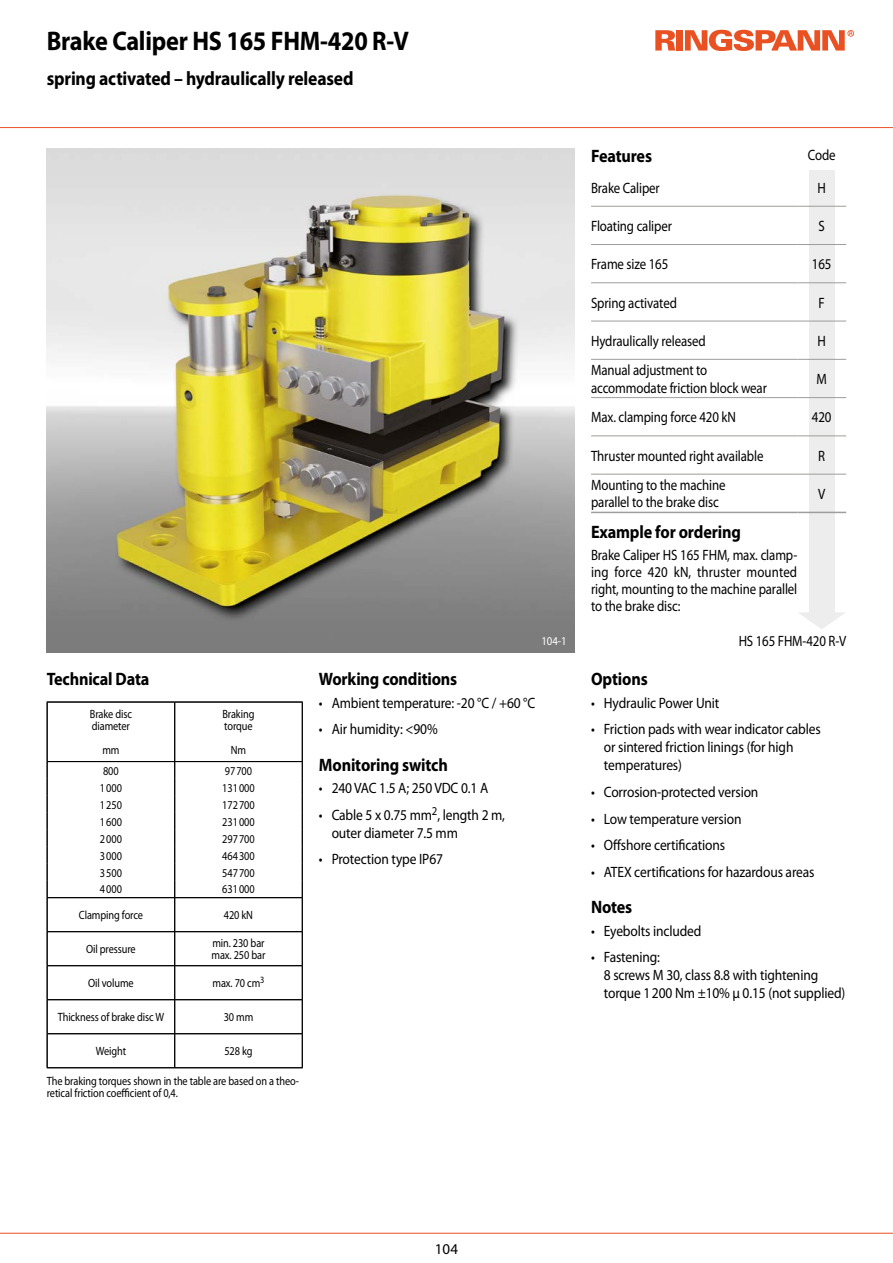
<style>
.page{position:relative;width:893px;height:1263px;background:#fff}
.page>*{position:absolute;margin:0;border:0;box-sizing:border-box;transform-origin:0 0}
.t1{font:700 27px "Myriad Pro";letter-spacing:-.01em;color:#000;scale:.9 1}
.t2{font:700 19.5px "Myriad Pro";letter-spacing:-.01em;color:#000;scale:.9 1}
.t3{font:700 18px "Myriad Pro";letter-spacing:-.01em;color:#000;scale:.9 1}
.t4{font:15px/18px "Myriad Pro";letter-spacing:-.01em;color:#000;scale:.9 1}
.t5{font:15px/17.2px "Myriad Pro";letter-spacing:-.01em;color:#000;scale:.86 1}
.t6{font:15px "Myriad Pro";letter-spacing:-.01em;color:#000}
.t7{font:12px/12px "Myriad Pro";letter-spacing:-.01em;color:#000;scale:.86 1}
.t8{font:12px "Myriad Pro";color:#fff;scale:.9 1}
</style>
<div class="page">
<hr style="left:0;top:127px;width:893px;height:1px;background:#e95123">
<hr style="left:0;top:1233px;width:893px;height:1px;background:#e95123">
<img style="left:47px;top:149px;width:527px;height:504px">
<svg style="left:655px;top:30px;width:20px;height:21px"></svg>
<div style="left:676px;top:30px;width:7px;height:21px;background:#e95123"></div>
<svg style="left:685px;top:30px;width:169px;height:21px"></svg>
<div style="left:809px;top:170px;width:25px;height:447px;background:#ededed"></div>
<svg style="left:798px;top:612px;width:47px;height:17px"></svg>
<hr style="left:591px;top:206px;width:206px;height:1px;background:#9d9d9c">
<hr style="left:797px;top:206px;width:49px;height:1px;background:#9d9d9c">
<hr style="left:591px;top:244px;width:206px;height:1px;background:#9d9d9c">
<hr style="left:797px;top:244px;width:49px;height:1px;background:#9d9d9c">
<hr style="left:591px;top:283px;width:206px;height:1px;background:#9d9d9c">
<hr style="left:797px;top:283px;width:49px;height:1px;background:#9d9d9c">
<hr style="left:591px;top:321px;width:206px;height:1px;background:#9d9d9c">
<hr style="left:797px;top:321px;width:49px;height:1px;background:#9d9d9c">
<hr style="left:591px;top:359px;width:206px;height:1px;background:#9d9d9c">
<hr style="left:797px;top:359px;width:49px;height:1px;background:#9d9d9c">
<hr style="left:591px;top:397px;width:206px;height:1px;background:#9d9d9c">
<hr style="left:797px;top:397px;width:49px;height:1px;background:#9d9d9c">
<hr style="left:591px;top:436px;width:206px;height:1px;background:#9d9d9c">
<hr style="left:797px;top:436px;width:49px;height:1px;background:#9d9d9c">
<hr style="left:591px;top:474px;width:206px;height:1px;background:#9d9d9c">
<hr style="left:797px;top:474px;width:49px;height:1px;background:#9d9d9c">
<hr style="left:591px;top:512px;width:206px;height:1px;background:#9d9d9c">
<hr style="left:797px;top:512px;width:49px;height:1px;background:#9d9d9c">
<hr style="left:47px;top:702px;width:128px;height:1px;background:#000">
<hr style="left:47px;top:702px;width:1px;height:59px;background:#000">
<hr style="left:175px;top:702px;width:128px;height:1px;background:#000">
<hr style="left:174px;top:702px;width:1px;height:59px;background:#000">
<hr style="left:302px;top:702px;width:1px;height:59px;background:#000">
<hr style="left:47px;top:761px;width:128px;height:1px;background:#000">
<hr style="left:175px;top:761px;width:128px;height:1px;background:#000">
<svg style="left:47px;top:762px;width:1px;height:135px"></svg>
<svg style="left:174px;top:762px;width:1px;height:135px"></svg>
<svg style="left:302px;top:762px;width:1px;height:135px"></svg>
<hr style="left:47px;top:897px;width:128px;height:1px;background:#000">
<hr style="left:47px;top:898px;width:1px;height:33px;background:#000">
<hr style="left:175px;top:897px;width:128px;height:1px;background:#000">
<hr style="left:174px;top:898px;width:1px;height:33px;background:#000">
<hr style="left:302px;top:898px;width:1px;height:33px;background:#000">
<hr style="left:47px;top:931px;width:128px;height:1px;background:#000">
<hr style="left:47px;top:932px;width:1px;height:33px;background:#000">
<hr style="left:175px;top:931px;width:128px;height:1px;background:#000">
<hr style="left:174px;top:932px;width:1px;height:33px;background:#000">
<hr style="left:302px;top:932px;width:1px;height:33px;background:#000">
<hr style="left:47px;top:965px;width:128px;height:1px;background:#000">
<hr style="left:47px;top:966px;width:1px;height:33px;background:#000">
<hr style="left:175px;top:965px;width:128px;height:1px;background:#000">
<hr style="left:174px;top:966px;width:1px;height:33px;background:#000">
<hr style="left:302px;top:966px;width:1px;height:33px;background:#000">
<hr style="left:47px;top:999px;width:128px;height:1px;background:#000">
<hr style="left:47px;top:1000px;width:1px;height:33px;background:#000">
<hr style="left:175px;top:999px;width:128px;height:1px;background:#000">
<hr style="left:174px;top:1000px;width:1px;height:33px;background:#000">
<hr style="left:302px;top:1000px;width:1px;height:33px;background:#000">
<hr style="left:47px;top:1033px;width:128px;height:1px;background:#000">
<hr style="left:47px;top:1034px;width:1px;height:33px;background:#000">
<hr style="left:175px;top:1033px;width:128px;height:1px;background:#000">
<hr style="left:174px;top:1034px;width:1px;height:33px;background:#000">
<hr style="left:302px;top:1034px;width:1px;height:33px;background:#000">
<hr style="left:47px;top:1067px;width:128px;height:1px;background:#000">
<hr style="left:175px;top:1067px;width:128px;height:1px;background:#000">
<h1 class="t1" style="left:47px;top:23px;width:404px">Brake Caliper HS 165 FHM-420 R-V</h1>
<h2 class="t2" style="left:47px;top:66px;width:342px">spring activated – hydraulically released</h2>
<p class="t8" style="left:541px;top:634px;width:29px">104-1</p>
<p class="t3" style="left:47px;top:668px;width:115px">Technical Data</p>
<p class="t7" style="left:90px;top:708px;width:50px">Brake disc diameter</p>
<p class="t7" style="left:102px;top:744px;width:21px">mm</p>
<p class="t7" style="left:222px;top:708px;width:39px">Braking torque</p>
<p class="t7" style="left:231px;top:744px;width:19px">Nm</p>
<p class="t7" style="left:103px;top:764px;width:20px">800</p>
<p class="t7" style="left:225px;top:764px;width:33px">97700</p>
<p class="t7" style="left:100px;top:781px;width:27px">1000</p>
<p class="t7" style="left:222px;top:781px;width:39px">131000</p>
<p class="t7" style="left:100px;top:798px;width:27px">1250</p>
<p class="t7" style="left:222px;top:798px;width:39px">172700</p>
<p class="t7" style="left:100px;top:815px;width:27px">1600</p>
<p class="t7" style="left:222px;top:815px;width:39px">231000</p>
<p class="t7" style="left:100px;top:832px;width:27px">2000</p>
<p class="t7" style="left:222px;top:832px;width:39px">297700</p>
<p class="t7" style="left:100px;top:849px;width:27px">3000</p>
<p class="t7" style="left:222px;top:849px;width:39px">464300</p>
<p class="t7" style="left:100px;top:866px;width:27px">3500</p>
<p class="t7" style="left:222px;top:866px;width:39px">547700</p>
<p class="t7" style="left:100px;top:883px;width:27px">4000</p>
<p class="t7" style="left:222px;top:876px;width:39px;line-height:25.7px">631000<br>420 kN</p>
<p class="t7" style="left:212px;top:937px;width:64px">min. 230 bar max. 250 bar</p>
<p class="t7" style="left:213px;top:977px;width:62px">max. 70 cm<sup>3</sup></p>
<p class="t7" style="left:224px;top:1011px;width:36px">30 mm</p>
<p class="t7" style="left:224px;top:1045px;width:34px">528 kg</p>
<p class="t7" style="left:79px;top:909px;width:76px">Clamping force</p>
<p class="t7" style="left:86px;top:943px;width:59px">Oil pressure</p>
<p class="t7" style="left:88px;top:977px;width:55px">Oil volume</p>
<p class="t7" style="left:58px;top:1011px;width:125px">Thickness of brake disc W</p>
<p class="t7" style="left:96px;top:1045px;width:37px">Weight</p>
<p class="t7" style="left:47px;top:1075px;width:295px">The braking torques shown in the table are based on a theo&shy;retical friction coefficient of 0,4.</p>
<p class="t3" style="left:319px;top:668px;width:155px">Working conditions</p>
<p class="t4" style="left:319px;top:693px;width:242px">• Ambient temperature: -20 °C / +60 °C</p>
<p class="t4" style="left:319px;top:720px;width:133px">• Air humidity: &lt;90%</p>
<p class="t3" style="left:319px;top:753px;width:145px">Monitoring switch</p>
<p class="t4" style="left:319px;top:779px;width:190px">• 240 VAC 1.5 A; 250 VDC 0.1 A</p>
<p class="t4" style="left:332px;top:805px;width:194px;text-indent:-13px">• Cable 5 x 0.75 mm<sup>2</sup>, length 2 m, outer diameter 7.5 mm</p>
<p class="t4" style="left:319px;top:850px;width:139px">• Protection type IP67</p>
<p class="t3" style="left:591px;top:145px;width:69px">Features</p>
<p class="t5" style="left:808px;top:146px;width:34px">Code</p>
<p class="t5" style="left:591px;top:179px;width:81px">Brake Caliper</p>
<p class="t5" style="left:817px;top:179px;width:11px">H</p>
<p class="t5" style="left:591px;top:217px;width:96px">Floating caliper</p>
<p class="t5" style="left:819px;top:217px;width:9px">S</p>
<p class="t5" style="left:591px;top:255px;width:91px">Frame size 165</p>
<p class="t5" style="left:812px;top:255px;width:24px">165</p>
<p class="t5" style="left:591px;top:294px;width:101px">Spring activated</p>
<p class="t5" style="left:819px;top:294px;width:9px">F</p>
<p class="t5" style="left:591px;top:332px;width:135px">Hydraulically released</p>
<p class="t5" style="left:817px;top:332px;width:11px">H</p>
<p class="t5" style="left:591px;top:362px;width:206px">Manual adjustment to accommodate friction block wear</p>
<p class="t5" style="left:817px;top:370px;width:14px">M</p>
<p class="t5" style="left:591px;top:408px;width:170px">Max. clamping force 420 kN</p>
<p class="t5" style="left:812px;top:408px;width:24px">420</p>
<p class="t5" style="left:591px;top:447px;width:202px">Thruster mounted right available</p>
<p class="t5" style="left:818px;top:447px;width:10px">R</p>
<p class="t5" style="left:591px;top:476px;width:158px">Mounting to the machine parallel to the brake disc</p>
<p class="t5" style="left:818px;top:485px;width:10px">V</p>
<p class="t3" style="left:591px;top:520px;width:168px">Example for ordering</p>
<p class="t5" style="left:591px;top:546px;width:241px;text-align:justify">Brake Caliper HS 165 FHM, max. clamp&shy;ing force 420 kN, thruster mounted right, mounting to the machine parallel to the brake disc:</p>
<p class="t5" style="left:739px;top:632px;width:127px">HS 165 FHM-420 R-V</p>
<p class="t3" style="left:591px;top:668px;width:64px">Options</p>
<p class="t4" style="left:591px;top:693px;width:144px">• Hydraulic Power Unit</p>
<p class="t4" style="left:604px;top:720px;width:243px;text-indent:-13px">• Friction pads with wear indicator cables or sintered friction linings (for high temperatures)</p>
<p class="t4" style="left:591px;top:783px;width:187px">• Corrosion-protected version</p>
<p class="t4" style="left:591px;top:809px;width:169px">• Low temperature version</p>
<p class="t4" style="left:591px;top:836px;width:150px">• Offshore certifications</p>
<p class="t4" style="left:591px;top:862px;width:250px">• ATEX certifications for hazardous areas</p>
<p class="t3" style="left:591px;top:896px;width:47px">Notes</p>
<p class="t4" style="left:591px;top:921px;width:124px">• Eyebolts included</p>
<p class="t4" style="left:604px;top:948px;width:270px;text-indent:-13px">• Fastening:<br>8 screws M 30, class 8.8 with tightening torque 1200 Nm ±10% µ 0.15 (not supplied)</p>
<p class="t6" style="left:435px;top:1240px;width:25px">104</p>
</div>
